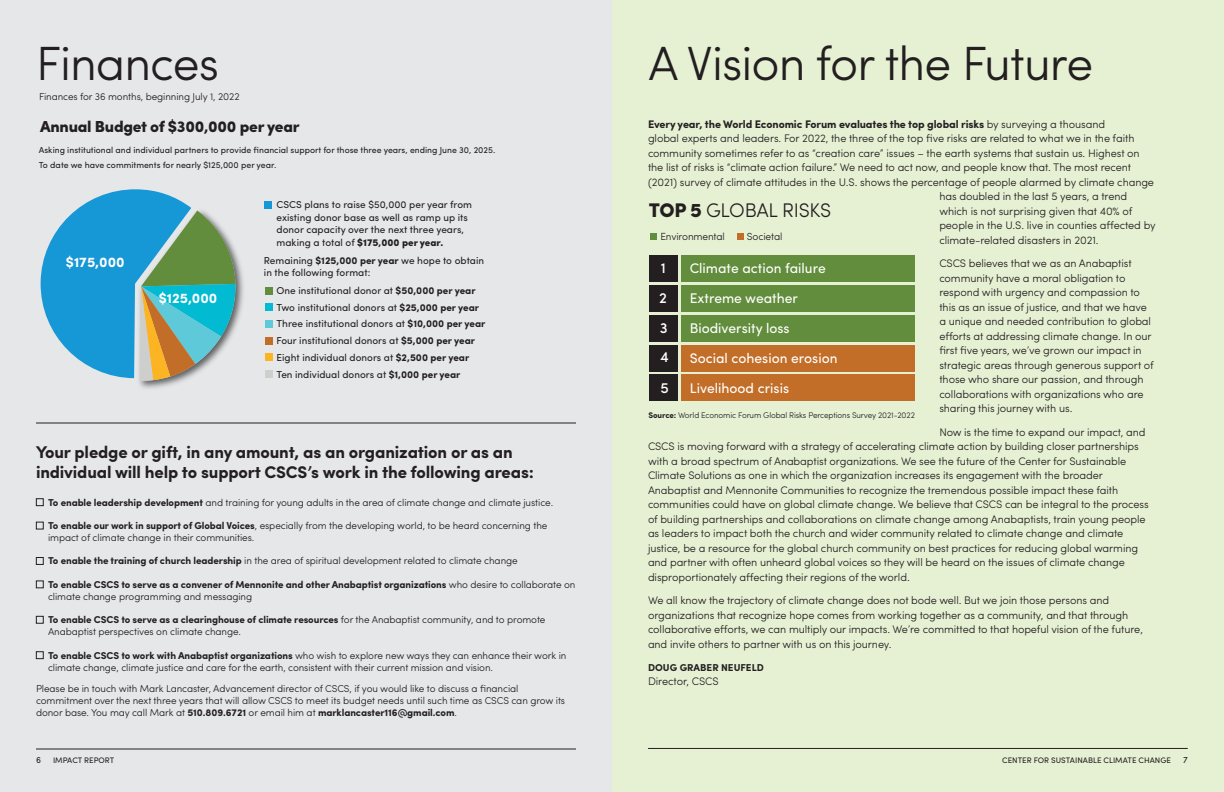
<style>
.page{position:relative;width:1224px;height:792px;background:#fff}
.page>*{position:absolute;margin:0;border:0;box-sizing:border-box;transform-origin:0 0}
.t1{font:300 48.1px "Sofia Pro";letter-spacing:-.02em;color:#231f20}
.t2{font:300 19.8px "Sofia Pro";letter-spacing:-.015em;color:#231f20}
.t3{font:700 17px/20px "Sofia Pro";letter-spacing:-.01em;color:#231f20}
.t4{font:900 15.9px "Sofia Pro";letter-spacing:-.015em;color:#231f20}
.t5{font:500 14.8px "Sofia Pro";color:#fff}
.t6{font:14px "Sofia Pro";color:#fff}
.t7{font:700 14px "Sofia Pro";color:#fff}
.t8{font:300 11px/14.5px "Sofia Pro";letter-spacing:-.01em;color:#231f20}
.t9{font:700 11px "Sofia Pro";letter-spacing:-.01em;color:#231f20}
.t10{font:300 10.3px "Sofia Pro";letter-spacing:-.015em;color:#231f20}
.t11{font:10.1px/16.8px "Sofia Pro";color:#231f20}
.t12{font:300 10px/12px "Sofia Pro";letter-spacing:-.01em;color:#231f20}
.t13{font:700 10px/12px "Sofia Pro";letter-spacing:-.01em;color:#231f20}
.t14{font:9px "Sofia Pro";color:#231f20}
.t15{font:8.7px/15.3px "Sofia Pro";color:#231f20}
.t16{font:300 8.2px "Sofia Pro";letter-spacing:-.015em;color:#231f20}
.t17{font:8px "Sofia Pro";color:#231f20}
.s1{font-weight:900}
.s2{font-weight:700}
.s3{font-weight:300}
</style>
<div class="page">
<div style="left:0;top:0;width:612px;height:792px;background:#e6e7e9"></div>
<div style="left:612px;top:0;width:612px;height:792px;background:#e6f1d4"></div>
<img style="left:139px;top:253px;width:105px;height:136px">
<svg style="left:40px;top:189px;width:196px;height:192px"></svg>
<div style="left:265px;top:287px;width:8px;height:7px;background:#628d3c"></div>
<div style="left:264px;top:201px;width:8px;height:8px;background:#1698d6"></div>
<div style="left:265px;top:303px;width:8px;height:8px;background:#03bad3"></div>
<div style="left:265px;top:320px;width:8px;height:8px;background:#5ec9d9"></div>
<div style="left:265px;top:337px;width:8px;height:7px;background:#c26e28"></div>
<div style="left:265px;top:354px;width:8px;height:7px;background:#fcb423"></div>
<div style="left:265px;top:370px;width:8px;height:8px;background:#cececd"></div>
<hr style="left:36px;top:749px;width:540px;height:1px;background:#231f20">
<hr style="left:648px;top:748px;width:540px;height:1px;background:#231f20">
<div style="left:681px;top:255px;width:234px;height:27px;background:#628d3c"></div>
<div style="left:681px;top:285px;width:234px;height:27px;background:#628d3c"></div>
<div style="left:681px;top:315px;width:234px;height:27px;background:#628d3c"></div>
<div style="left:681px;top:345px;width:234px;height:27px;background:#c26e28"></div>
<div style="left:681px;top:375px;width:234px;height:26px;background:#c26e28"></div>
<div style="left:649px;top:375px;width:29px;height:26px;background:#231f20"></div>
<div style="left:649px;top:345px;width:29px;height:27px;background:#231f20"></div>
<div style="left:649px;top:315px;width:29px;height:27px;background:#231f20"></div>
<div style="left:649px;top:285px;width:29px;height:27px;background:#231f20"></div>
<div style="left:649px;top:255px;width:29px;height:27px;background:#231f20"></div>
<div style="left:650px;top:233px;width:7px;height:7px;background:#628d3c"></div>
<div style="left:737px;top:233px;width:7px;height:7px;background:#c26e28"></div>
<hr style="left:36px;top:423px;width:540px;height:1px;background:#231f20">
<p class="t1" style="left:36px;top:28px;width:185px">Finances</p>
<p class="t12" style="left:39px;top:89px;width:202px">Finances for 36 months, beginning July 1, 2022</p>
<p class="t4" style="left:40px;top:114px;width:261px">Annual Budget of $300,000 per year</p>
<p class="t15" style="left:39px;top:142px;width:458px">Asking institutional and individual partners to provide financial support for those three years, ending June 30, 2025.<br>To date we have commitments for nearly $125,000 per year.</p>
<p class="t7" style="left:66px;top:251px;width:60px">$175,000</p>
<p class="t7" style="left:159px;top:287px;width:60px">$125,000</p>
<p class="t11" style="left:277px;top:198px;width:197px;line-height:12.6px">CSCS plans to raise $50,000 per year from existing donor base as well as ramp up its donor capacity over the next three years, making a total of <span class="s1">$175,000 per year.</span></p>
<p class="t11" style="left:264px;top:253px;width:222px;line-height:12.6px">Remaining <span class="s2">$125,000 per year</span> we hope to obtain in the following format:</p>
<p class="t11" style="left:277px;top:281px;width:210px">One institutional donor at <span class="s2">$50,000 per year </span>Two institutional donors at <span class="s2">$25,000 per year </span>Three institutional donors at <span class="s2">$10,000 per year </span>Four institutional donors at <span class="s2">$5,000 per year </span>Eight individual donors at <span class="s2">$2,500 per year </span>Ten individual donors at <span class="s2">$1,000 per year</span></p>
<p class="t3" style="left:36px;top:441px;width:500px">Your pledge or gift, in any amount, as an organization or as an individual will help to support CSCS’s work in the following areas:</p>
<p class="t12" style="left:36px;top:496px;width:519px">■ <span class="s2">To enable leadership development</span> and training for young adults in the area of climate change and climate justice.</p>
<p class="t12" style="left:48px;top:519px;width:501px;text-indent:-12px">■ <span class="s2">To enable our work in support of Global Voices</span>, especially from the developing world, to be heard concerning the impact of climate change in their communities.</p>
<p class="t12" style="left:36px;top:554px;width:483px">■ <span class="s2">To enable the training of church leadership</span> in the area of spiritual development related to climate change</p>
<p class="t13" style="left:48px;top:578px;width:529px;text-indent:-12px">■ To enable CSCS to serve as a convener of Mennonite and other Anabaptist organizations <span class="s3">who desire to collaborate on climate change programming and messaging</span></p>
<p class="t12" style="left:48px;top:613px;width:499px;text-indent:-12px">■ <span class="s2">To enable CSCS to serve as a clearinghouse of climate resources</span> for the Anabaptist community, and to promote<br>Anabaptist perspectives on climate change.</p>
<p class="t12" style="left:48px;top:649px;width:520px;text-indent:-12px">■ <span class="s2">To enable CSCS to work with Anabaptist organizations</span> who wish to explore new ways they can enhance their work in climate change, climate justice and care for the earth, consistent with their current mission and vision.</p>
<p class="t12" style="left:36px;top:682px;width:531px">Please be in touch with Mark Lancaster, Advancement director of CSCS, if you would like to discuss a financial commitment over the next three years that will allow CSCS to meet its budget needs until such time as CSCS can grow its donor base. You may call Mark at <span class="s2">510.809.6721</span> or email him at <span class="s2">marklancaster116@gmail.com</span>.</p>
<p class="t14" style="left:36px;top:753px;width:7px">6</p>
<p class="t17" style="left:53px;top:754px;width:63px">IMPACT REPORT</p>
<p class="t1" style="left:648px;top:28px;width:447px">A Vision for the Future</p>
<p class="t9" style="left:648px;top:116px;width:459px">Every year, the World Economic Forum evaluates the top global risks <span class="s3">by surveying a thousand</span></p>
<p class="t8" style="left:648px;top:131px;width:488px">global experts and leaders. For 2022, the three of the top five risks are related to what we in the faith</p>
<p class="t8" style="left:648px;top:145px;width:493px">community sometimes refer to as “creation care” issues – the earth systems that sustain us. Highest on</p>
<p class="t8" style="left:648px;top:160px;width:485px">the list of risks is “climate action failure.” We need to act now, and people know that. The most recent</p>
<p class="t8" style="left:648px;top:174px;width:508px">(2021) survey of climate attitudes in the U.S. shows the percentage of people alarmed by climate change</p>
<p class="t8" style="left:939px;top:189px;width:189px">has doubled in the last 5 years, a trend</p>
<p class="t8" style="left:939px;top:203px;width:195px">which is not surprising given that 40% of</p>
<p class="t8" style="left:939px;top:218px;width:218px">people in the U.S. live in counties affected by</p>
<p class="t8" style="left:939px;top:232px;width:161px">climate-related disasters in 2021.</p>
<p class="t8" style="left:939px;top:256px;width:216px">CSCS believes that we as an Anabaptist community have a moral obligation to respond with urgency and compassion to this as an issue of justice, and that we have a unique and needed contribution to global efforts at addressing climate change. In our first five years, we’ve grown our impact in strategic areas through generous support of those who share our passion, and through collaborations with organizations who are sharing this journey with us.</p>
<p class="t8" style="left:648px;top:424px;width:502px;text-indent:291px">Now is the time to expand our impact, and CSCS is moving forward with a strategy of accelerating climate action by building closer partnerships with a broad spectrum of Anabaptist organizations. We see the future of the Center for Sustainable Climate Solutions as one in which the organization increases its engagement with the broader Anabaptist and Mennonite Communities to recognize the tremendous possible impact these faith communities could have on global climate change. We believe that CSCS can be integral to the process of building partnerships and collaborations on climate change among Anabaptists, train young people as leaders to impact both the church and wider community related to climate change and climate justice, be a resource for the global church community on best practices for reducing global warming and partner with often unheard global voices so they will be heard on the issues of climate change disproportionately affecting their regions of the world.</p>
<p class="t8" style="left:648px;top:593px;width:497px">We all know the trajectory of climate change does not bode well. But we join those persons and organizations that recognize hope comes from working together as a community, and that through collaborative efforts, we can multiply our impacts. We’re committed to that hopeful vision of the future, and invite others to partner with us on this journey.</p>
<p class="t13" style="left:648px;top:661px;width:117px">DOUG GRABER NEUFELD</p>
<p class="t8" style="left:648px;top:673px;width:72px">Director, CSCS</p>
<p class="t2" style="left:649px;top:195px;width:184px"><span class="s1">TOP 5</span> GLOBAL RISKS</p>
<p class="t10" style="left:660px;top:229px;width:66px">Environmental</p>
<p class="t10" style="left:747px;top:229px;width:37px">Societal</p>
<p class="t5" style="left:661px;top:257px;width:7px">1</p>
<p class="t6" style="left:690px;top:258px;width:138px">Climate action failure</p>
<p class="t5" style="left:659px;top:286px;width:9px">2</p>
<p class="t6" style="left:690px;top:288px;width:110px">Extreme weather</p>
<p class="t5" style="left:660px;top:317px;width:9px">3</p>
<p class="t6" style="left:690px;top:318px;width:101px">Biodiversity loss</p>
<p class="t5" style="left:660px;top:346px;width:10px">4</p>
<p class="t6" style="left:690px;top:347px;width:149px">Social cohesion erosion</p>
<p class="t5" style="left:661px;top:376px;width:10px">5</p>
<p class="t6" style="left:690px;top:377px;width:101px">Livelihood crisis</p>
<p class="t16" style="left:649px;top:409px;width:268px"><span class="s2">Source:</span> World Economic Forum Global Risks Perceptions Survey 2021-2022</p>
<p class="t17" style="left:1002px;top:754px;width:170px">CENTER FOR SUSTAINABLE CLIMATE CHANGE</p>
<p class="t14" style="left:1183px;top:753px;width:6px">7</p>
</div>
